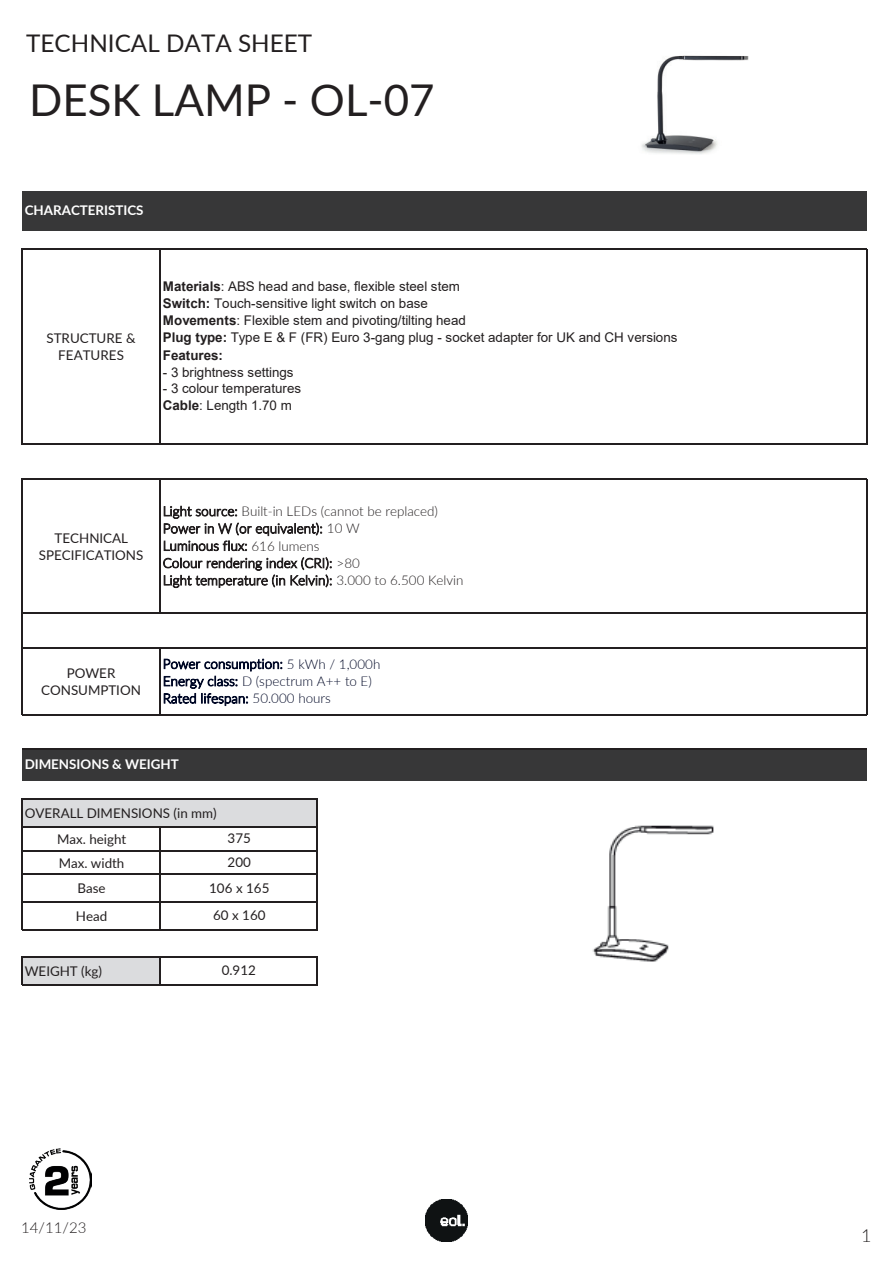
<style>
.page{position:relative;width:893px;height:1263px;background:#fff}
.page>*{position:absolute;margin:0;border:0;box-sizing:border-box;transform-origin:0 0}
.t1{font:43.8px "Lato";color:#231f20}
.t2{font:24.3px "Lato";color:#231f20}
.t3{font:300 18px "Lato";color:#231f20}
.t4{font:300 15px "Lato";color:#231f20}
.t5{font:13.35px/17.2px "Arial";color:#231f20}
.t6{font:300 13.35px/17.2px "Lato";letter-spacing:.005em;color:#231f20}
.t7{font:13.35px/17.2px "Lato";color:#231f20;text-align:center}
.t8{font:300 13.35px/17.2px "Lato";letter-spacing:.005em;color:#000826}
.t9{font:700 13.35px "Lato";color:#fff}
.s1{font-weight:700}
</style>
<div class="page">
<img style="left:425px;top:1199px;width:43px;height:43px">
<div style="left:23px;top:191px;width:844px;height:40px;background:#373738"></div>
<div style="left:23px;top:749px;width:844px;height:32px;background:#373738"></div>
<div style="left:23px;top:799px;width:294px;height:28px;background:#dbdcde"></div>
<div style="left:23px;top:957px;width:137px;height:28px;background:#dbdcde"></div>
<hr style="left:21px;top:248px;width:1px;height:196px;background:#231f20">
<hr style="left:159px;top:249px;width:2px;height:195px;background:#231f20">
<hr style="left:866px;top:249px;width:1px;height:195px;background:#231f20">
<hr style="left:159px;top:479px;width:2px;height:135px;background:#231f20">
<hr style="left:21px;top:478px;width:1px;height:237px;background:#231f20">
<hr style="left:159px;top:649px;width:2px;height:66px;background:#231f20">
<hr style="left:21px;top:798px;width:1px;height:132px;background:#231f20">
<hr style="left:22px;top:956px;width:137px;height:2px;background:#231f20">
<hr style="left:159px;top:827px;width:2px;height:103px;background:#231f20">
<hr style="left:317px;top:800px;width:1px;height:130px;background:#231f20">
<hr style="left:22px;top:984px;width:137px;height:1px;background:#231f20">
<svg style="left:21px;top:956px;width:1px;height:29px"></svg>
<hr style="left:159px;top:956px;width:2px;height:28px;background:#231f20">
<hr style="left:866px;top:479px;width:1px;height:236px;background:#231f20">
<svg style="left:317px;top:958px;width:1px;height:26px"></svg>
<hr style="left:22px;top:248px;width:845px;height:1px;background:#231f20">
<hr style="left:22px;top:443px;width:845px;height:1px;background:#231f20">
<hr style="left:22px;top:478px;width:845px;height:1px;background:#231f20">
<hr style="left:22px;top:613px;width:845px;height:1px;background:#231f20">
<hr style="left:22px;top:648px;width:845px;height:1px;background:#231f20">
<hr style="left:22px;top:714px;width:845px;height:1px;background:#231f20">
<hr style="left:22px;top:749px;width:845px;height:1px;background:#231f20">
<hr style="left:22px;top:798px;width:296px;height:2px;background:#231f20">
<hr style="left:22px;top:826px;width:296px;height:1px;background:#231f20">
<hr style="left:22px;top:850px;width:296px;height:1px;background:#231f20">
<hr style="left:22px;top:874px;width:296px;height:1px;background:#231f20">
<hr style="left:22px;top:901px;width:296px;height:1px;background:#231f20">
<hr style="left:22px;top:929px;width:296px;height:1px;background:#231f20">
<hr style="left:161px;top:956px;width:157px;height:2px;background:#231f20">
<hr style="left:159px;top:984px;width:159px;height:1px;background:#231f20">
<img style="left:641px;top:55px;width:107px;height:99px">
<img style="left:592px;top:825px;width:122px;height:137px">
<img style="left:30px;top:1148px;width:61px;height:62px">
<h2 class="t2" style="left:26px;top:26px;width:287px">TECHNICAL DATA SHEET</h2>
<h1 class="t1" style="left:29px;top:69px;width:407px">DESK LAMP - OL-07</h1>
<p class="t9" style="left:25px;top:200px;width:120px">CHARACTERISTICS</p>
<p class="t7" style="left:47px;top:329px;width:91px">STRUCTURE &amp;<br>FEATURES</p>
<p class="t5" style="left:163px;top:277px;width:516px"><span class="s1">Materials</span>: ABS head and base, flexible steel stem<br><span class="s1">Switch:</span> Touch-sensitive light switch on base<br><span class="s1">Movements</span>: Flexible stem and pivoting/tilting head<br><span class="s1">Plug type:</span> Type E &amp; F (FR) Euro 3-gang plug - socket adapter for UK and CH versions <span class="s1">Features:</span></p>
<p class="t5" style="left:163px;top:363px;width:132px">- 3 brightness settings</p>
<p class="t5" style="left:163px;top:380px;width:140px">- 3 colour temperatures<br><span class="s1">Cable</span>: Length 1.70 m</p>
<p class="t7" style="left:39px;top:529px;width:106px">TECHNICAL<br>SPECIFICATIONS</p>
<p class="t6" style="left:163px;top:502px;width:302px">Light source: Built-in LEDs (cannot be replaced)<br>Power in W (or equivalent): 10 W<br>Luminous flux: 616 lumens<br>Colour rendering index (CRI): &gt;80<br>Light temperature (in Kelvin): 3.000 to 6.500 Kelvin</p>
<p class="t7" style="left:41px;top:664px;width:101px">POWER<br>CONSUMPTION</p>
<p class="t8" style="left:163px;top:655px;width:219px">Power consumption: 5 kWh / 1,000h<br>Energy class: D (spectrum A++ to E)<br>Rated lifespan: 50.000 hours</p>
<p class="t9" style="left:25px;top:755px;width:155px">DIMENSIONS &amp; WEIGHT</p>
<p class="t7" style="left:57px;top:800px;width:161px;line-height:25.7px;text-align:left;text-indent:-33px">OVERALL DIMENSIONS (in mm)<br>Max. height</p>
<p class="t7" style="left:59px;top:849px;width:67px;line-height:25.7px">Max. width<br>Base</p>
<p class="t7" style="left:76px;top:907px;width:33px">Head</p>
<p class="t7" style="left:228px;top:825px;width:25px;line-height:23.9px;text-align:left">375<br>200</p>
<p class="t7" style="left:209px;top:873px;width:62px;line-height:27.6px;text-align:left">106 x 165<br>60 x 160</p>
<p class="t7" style="left:25px;top:962px;width:79px">WEIGHT (kg)</p>
<p class="t7" style="left:222px;top:961px;width:36px">0.912</p>
<p class="t4" style="left:21px;top:1217px;width:67px">14/11/23</p>
<h3 class="t3" style="left:861px;top:1223px;width:12px">1</h3>
</div>
